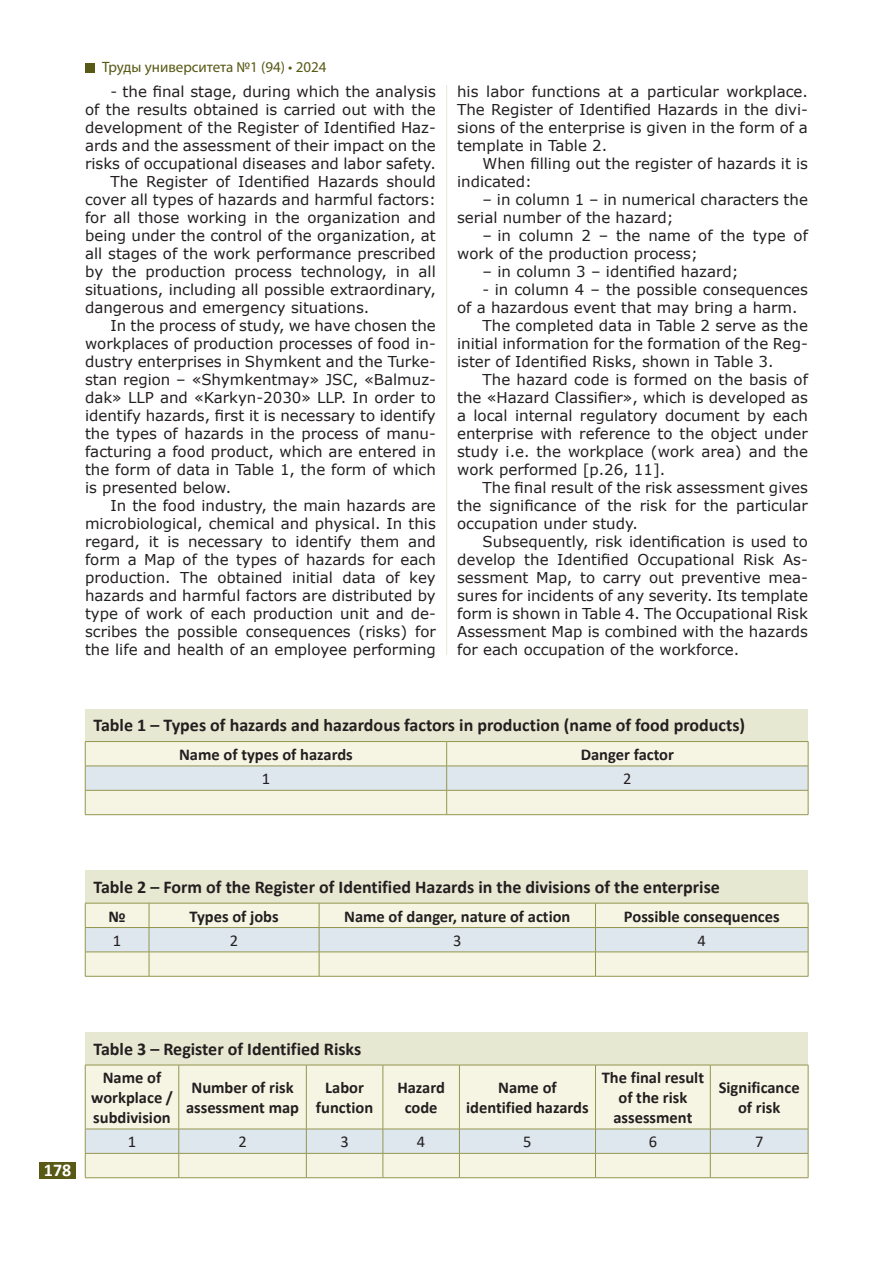
<style>
.page{position:relative;width:893px;height:1263px;background:#fff}
.page>*{position:absolute;margin:0;border:0;box-sizing:border-box;transform-origin:0 0}
.Таблица_Calibri_12_b{font:700 18px "Calibri";color:#231f20}
.t1{font:700 18px "Calibri";color:#fff}
.Табл_внутр_загол{font:700 16.5px/19.8px "Calibri";color:#231f20;text-align:center}
.Табл_внутр_текст{font:16.5px "Calibri";color:#231f20}
.ТЕКСТ_англ{font:15px/18px "Verdana";color:#231f20;text-align:justify}
.t2{font:15px "Myriad Pro";color:#575915}
</style>
<div class="page">
<div style="left:40px;top:1162px;width:36px;height:16px;background:#575915"></div>
<div style="left:85px;top:63px;width:9px;height:9px;background:#575915"></div>
<div style="left:85px;top:709px;width:723px;height:35px;background:#e7e8d2"></div>
<hr style="left:85px;top:741px;width:362px;height:1px;background:#94964f">
<hr style="left:447px;top:741px;width:361px;height:1px;background:#94964f">
<svg style="left:85px;top:742px;width:724px;height:72px;background:#ebede1"></svg>
<hr style="left:85px;top:814px;width:362px;height:1px;background:#94964f">
<hr style="left:447px;top:814px;width:361px;height:1px;background:#94964f">
<div style="left:85px;top:871px;width:723px;height:35px;background:#e7e8d2"></div>
<svg style="left:85px;top:903px;width:724px;height:73px;background:#e9ebdf"></svg>
<hr style="left:85px;top:976px;width:64px;height:1px;background:#94964f">
<hr style="left:149px;top:976px;width:170px;height:1px;background:#94964f">
<hr style="left:319px;top:976px;width:276px;height:1px;background:#94964f">
<hr style="left:595px;top:976px;width:213px;height:1px;background:#94964f">
<div style="left:85px;top:1032px;width:723px;height:35px;background:#e7e8d2"></div>
<div style="left:86px;top:1066px;width:722px;height:63px;background:#f6f5e3"></div>
<hr style="left:85px;top:1065px;width:94px;height:1px;background:#94964f">
<hr style="left:85px;top:1065px;width:1px;height:64px;background:#94964f">
<hr style="left:179px;top:1065px;width:127px;height:1px;background:#94964f">
<hr style="left:179px;top:1065px;width:1px;height:64px;background:#94964f">
<hr style="left:306px;top:1065px;width:77px;height:1px;background:#94964f">
<hr style="left:306px;top:1065px;width:1px;height:64px;background:#94964f">
<hr style="left:383px;top:1065px;width:76px;height:1px;background:#94964f">
<hr style="left:383px;top:1065px;width:1px;height:64px;background:#94964f">
<hr style="left:459px;top:1065px;width:136px;height:1px;background:#94964f">
<hr style="left:459px;top:1065px;width:1px;height:64px;background:#94964f">
<hr style="left:595px;top:1065px;width:115px;height:1px;background:#94964f">
<hr style="left:595px;top:1065px;width:1px;height:64px;background:#94964f">
<hr style="left:710px;top:1065px;width:98px;height:1px;background:#94964f">
<hr style="left:710px;top:1065px;width:1px;height:64px;background:#94964f">
<hr style="left:808px;top:1065px;width:1px;height:64px;background:#94964f">
<svg style="left:85px;top:1129px;width:724px;height:48px;background:#e6eae2"></svg>
<hr style="left:85px;top:1177px;width:94px;height:1px;background:#94964f">
<hr style="left:179px;top:1177px;width:127px;height:1px;background:#94964f">
<hr style="left:306px;top:1177px;width:77px;height:1px;background:#94964f">
<hr style="left:383px;top:1177px;width:76px;height:1px;background:#94964f">
<hr style="left:459px;top:1177px;width:136px;height:1px;background:#94964f">
<hr style="left:595px;top:1177px;width:115px;height:1px;background:#94964f">
<hr style="left:710px;top:1177px;width:98px;height:1px;background:#94964f">
<hr style="left:446px;top:85px;width:1px;height:570px;background:#e7e8d2">
<p class="t2" style="left:102px;top:58px;width:226px">Труды университета №1 (94) • 2024</p>
<p class="ТЕКСТ_англ" style="left:85px;top:82px;width:352px;text-indent:26px">- the final stage, during which the analysis of the results obtained is carried out with the development of the Register of Identified Haz&shy;ards and the assessment of their impact on the risks of occupational diseases and labor safety.</p>
<p class="ТЕКСТ_англ" style="left:85px;top:172px;width:352px;text-indent:26px">The Register of Identified Hazards should cover all types of hazards and harmful factors: for all those working in the organization and being under the control of the organization, at all stages of the work performance prescribed by the production process technology, in all situations, including all possible extraordinary, dangerous and emergency situations.</p>
<p class="ТЕКСТ_англ" style="left:85px;top:316px;width:352px;text-indent:26px">In the process of study, we have chosen the workplaces of production processes of food in&shy;dustry enterprises in Shymkent and the Turke&shy;stan region – «Shymkentmay» JSC, «Balmuz&shy;dak» LLP and «Karkyn-2030» LLP. In order to identify hazards, first it is necessary to identify the types of hazards in the process of manu&shy;facturing a food product, which are entered in the form of data in Table 1, the form of which is presented below.</p>
<p class="ТЕКСТ_англ" style="left:85px;top:496px;width:352px;text-indent:26px">In the food industry, the main hazards are microbiological, chemical and physical. In this regard, it is necessary to identify them and form a Map of the types of hazards for each production. The obtained initial data of key hazards and harmful factors are distributed by type of work of each production unit and de&shy;scribes the possible consequences (risks) for the life and health of an employee performing</p>
<p class="ТЕКСТ_англ" style="left:457px;top:82px;width:352px">his labor functions at a particular workplace.<br>The Register of Identified Hazards in the divi&shy;sions of the enterprise is given in the form of a template in Table 2.</p>
<p class="ТЕКСТ_англ" style="left:457px;top:154px;width:352px;text-indent:26px">When filling out the register of hazards it is indicated:</p>
<p class="ТЕКСТ_англ" style="left:457px;top:190px;width:352px;text-indent:26px">– in column 1 – in numerical characters the serial number of the hazard;</p>
<p class="ТЕКСТ_англ" style="left:457px;top:226px;width:352px;text-indent:26px">– in column 2 – the name of the type of work of the production process;</p>
<p class="ТЕКСТ_англ" style="left:483px;top:262px;width:258px">– in column 3 – identified hazard;</p>
<p class="ТЕКСТ_англ" style="left:457px;top:280px;width:352px;text-indent:26px">- in column 4 – the possible consequences of a hazardous event that may bring a harm.</p>
<p class="ТЕКСТ_англ" style="left:457px;top:316px;width:352px;text-indent:26px">The completed data in Table 2 serve as the initial information for the formation of the Reg&shy;ister of Identified Risks, shown in Table 3.</p>
<p class="ТЕКСТ_англ" style="left:457px;top:370px;width:352px;text-indent:26px">The hazard code is formed on the basis of the «Hazard Classifier», which is developed as a local internal regulatory document by each enterprise with reference to the object under study i.e. the workplace (work area) and the work performed [p.26, 11].</p>
<p class="ТЕКСТ_англ" style="left:457px;top:478px;width:352px;text-indent:26px">The final result of the risk assessment gives the significance of the risk for the particular occupation under study.</p>
<p class="ТЕКСТ_англ" style="left:457px;top:532px;width:352px;text-indent:26px">Subsequently, risk identification is used to develop the Identified Occupational Risk As&shy;sessment Map, to carry out preventive mea&shy;sures for incidents of any severity. Its template form is shown in Table 4. The Occupational Risk Assessment Map is combined with the hazards for each occupation of the workforce.</p>
<p class="Таблица_Calibri_12_b" style="left:94px;top:712px;width:653px">Table 1 – Types of hazards and hazardous factors in production (name of food products)</p>
<p class="Табл_внутр_загол" style="left:179px;top:744px;width:175px">Name of types of hazards</p>
<p class="Табл_внутр_загол" style="left:581px;top:744px;width:95px">Danger factor</p>
<p class="Табл_внутр_текст" style="left:262px;top:767px;width:10px">1</p>
<p class="Табл_внутр_текст" style="left:623px;top:767px;width:10px">2</p>
<p class="Таблица_Calibri_12_b" style="left:94px;top:874px;width:628px">Table 2 – Form of the Register of Identified Hazards in the divisions of the enterprise</p>
<p class="Табл_внутр_загол" style="left:108px;top:906px;width:19px">№</p>
<p class="Табл_внутр_загол" style="left:189px;top:906px;width:91px">Types of jobs</p>
<p class="Табл_внутр_загол" style="left:344px;top:906px;width:228px">Name of danger, nature of action</p>
<p class="Табл_внутр_загол" style="left:624px;top:906px;width:157px">Possible consequences</p>
<p class="Табл_внутр_текст" style="left:113px;top:929px;width:10px">1</p>
<p class="Табл_внутр_текст" style="left:230px;top:929px;width:10px">2</p>
<p class="Табл_внутр_текст" style="left:453px;top:929px;width:10px">3</p>
<p class="Табл_внутр_текст" style="left:698px;top:929px;width:10px">4</p>
<p class="t1" style="left:44px;top:1157px;width:29px">178</p>
<p class="Таблица_Calibri_12_b" style="left:94px;top:1036px;width:269px">Table 3 – Register of Identified Risks</p>
<p class="Табл_внутр_загол" style="left:91px;top:1068px;width:83px">Name of workplace / subdivision</p>
<p class="Табл_внутр_загол" style="left:186px;top:1078px;width:115px">Number of risk assessment map</p>
<p class="Табл_внутр_загол" style="left:316px;top:1078px;width:59px">Labor function</p>
<p class="Табл_внутр_загол" style="left:397px;top:1078px;width:49px">Hazard code</p>
<p class="Табл_внутр_загол" style="left:466px;top:1078px;width:124px">Name of identified hazards</p>
<p class="Табл_внутр_загол" style="left:602px;top:1068px;width:104px">The final result of the risk assessment</p>
<p class="Табл_внутр_загол" style="left:719px;top:1078px;width:82px">Significance of risk</p>
<p class="Табл_внутр_текст" style="left:128px;top:1130px;width:10px">1</p>
<p class="Табл_внутр_текст" style="left:238px;top:1130px;width:10px">2</p>
<p class="Табл_внутр_текст" style="left:340px;top:1130px;width:10px">3</p>
<p class="Табл_внутр_текст" style="left:417px;top:1130px;width:10px">4</p>
<p class="Табл_внутр_текст" style="left:523px;top:1130px;width:10px">5</p>
<p class="Табл_внутр_текст" style="left:649px;top:1130px;width:10px">6</p>
<p class="Табл_внутр_текст" style="left:755px;top:1130px;width:10px">7</p>
</div>
